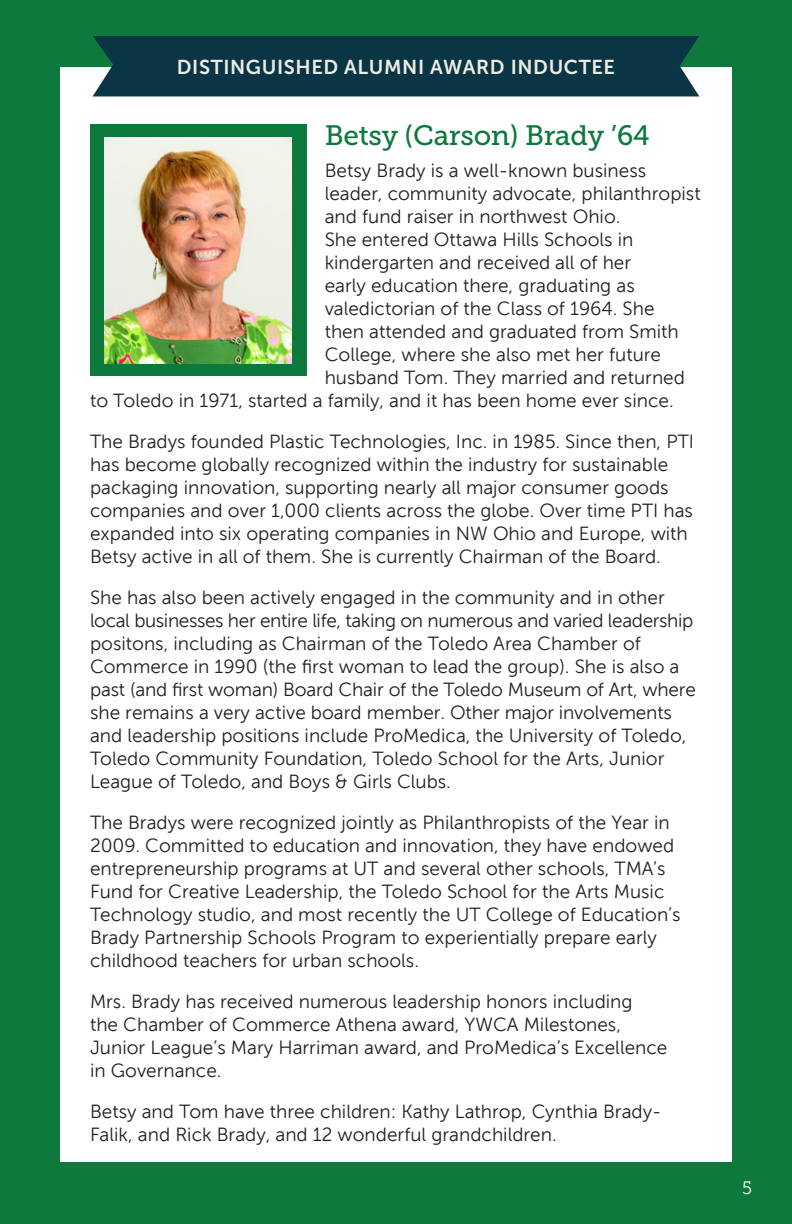
<style>
.page{position:relative;width:792px;height:1224px;background:#0d793d}
.page>*{position:absolute;margin:0;border:0;box-sizing:border-box;transform-origin:0 0}
.Name{font:28px "Museo Slab 500";letter-spacing:-.01em;color:#0d793d}
.t1{font:20px "Museo Sans 700";letter-spacing:.03em;color:#efece4}
.t2{font:19px/23px "Museo Sans 300";color:#231f20}
.t3{font:18px "Museo Slab 300";color:#fff}
</style>
<div class="page">
<div style="left:60px;top:68px;width:672px;height:1094px;background:#fff"></div>
<div style="left:93px;top:36px;width:606px;height:60px;background:#093544"></div>
<div style="left:90px;top:124px;width:217px;height:252px;background:#0d793d"></div>
<img style="left:105px;top:138px;width:187px;height:226px">
<p class="t1" style="left:177px;top:56px;width:440px">DISTINGUISHED ALUMNI AWARD INDUCTEE</p>
<p class="Name" style="left:325px;top:120px;width:327px">Betsy (Carson) Brady ’64</p>
<p class="t2" style="left:325px;top:159px;width:323px">Betsy Brady is a well-known business</p>
<p class="t2" style="left:325px;top:182px;width:378px">leader, community advocate, philanthropist</p>
<p class="t2" style="left:325px;top:205px;width:297px">and fund raiser in northwest Ohio.</p>
<p class="t2" style="left:325px;top:228px;width:310px">She entered Ottawa Hills Schools in</p>
<p class="t2" style="left:325px;top:251px;width:308px">kindergarten and received all of her</p>
<p class="t2" style="left:325px;top:274px;width:312px">early education there, graduating as</p>
<p class="t2" style="left:325px;top:297px;width:331px">valedictorian of the Class of 1964. She</p>
<p class="t2" style="left:325px;top:320px;width:356px">then attended and graduated from Smith</p>
<p class="t2" style="left:325px;top:343px;width:338px">College, where she also met her future</p>
<p class="t2" style="left:325px;top:366px;width:362px">husband Tom. They married and returned</p>
<p class="t2" style="left:90px;top:389px;width:585px">to Toledo in 1971, started a family, and it has been home ever since.</p>
<p class="t2" style="left:90px;top:430px;width:606px">The Bradys founded Plastic Technologies, Inc. in 1985. Since then, PTI has become globally recognized within the industry for sustainable packaging innovation, supporting nearly all major consumer goods companies and over 1,000 clients across the globe. Over time PTI has expanded into six operating companies in NW Ohio and Europe, with Betsy active in all of them. She is currently Chairman of the Board.</p>
<p class="t2" style="left:90px;top:586px;width:607px">She has also been actively engaged in the community and in other local businesses her entire life, taking on numerous and varied leadership positons, including as Chairman of the Toledo Area Chamber of Commerce in 1990 (the first woman to lead the group). She is also a past (and first woman) Board Chair of the Toledo Museum of Art, where she remains a very active board member. Other major involvements and leadership positions include ProMedica, the University of Toledo, Toledo Community Foundation, Toledo School for the Arts, Junior League of Toledo, and Boys &amp; Girls Clubs.</p>
<p class="t2" style="left:90px;top:811px;width:592px">The Bradys were recognized jointly as Philanthropists of the Year in 2009. Committed to education and innovation, they have endowed entrepreneurship programs at UT and several other schools, TMA’s Fund for Creative Leadership, the Toledo School for the Arts Music Technology studio, and most recently the UT College of Education’s Brady Partnership Schools Program to experientially prepare early childhood teachers for urban schools.</p>
<p class="t2" style="left:90px;top:990px;width:579px">Mrs. Brady has received numerous leadership honors including<br>the Chamber of Commerce Athena award, YWCA Milestones, Junior League’s Mary Harriman award, and ProMedica’s Excellence in Governance.</p>
<p class="t2" style="left:90px;top:1100px;width:573px">Betsy and Tom have three children: Kathy Lathrop, Cynthia Brady-<br>Falik, and Rick Brady, and 12 wonderful grandchildren.</p>
<p class="t3" style="left:742px;top:1178px;width:11px">5</p>
</div>
